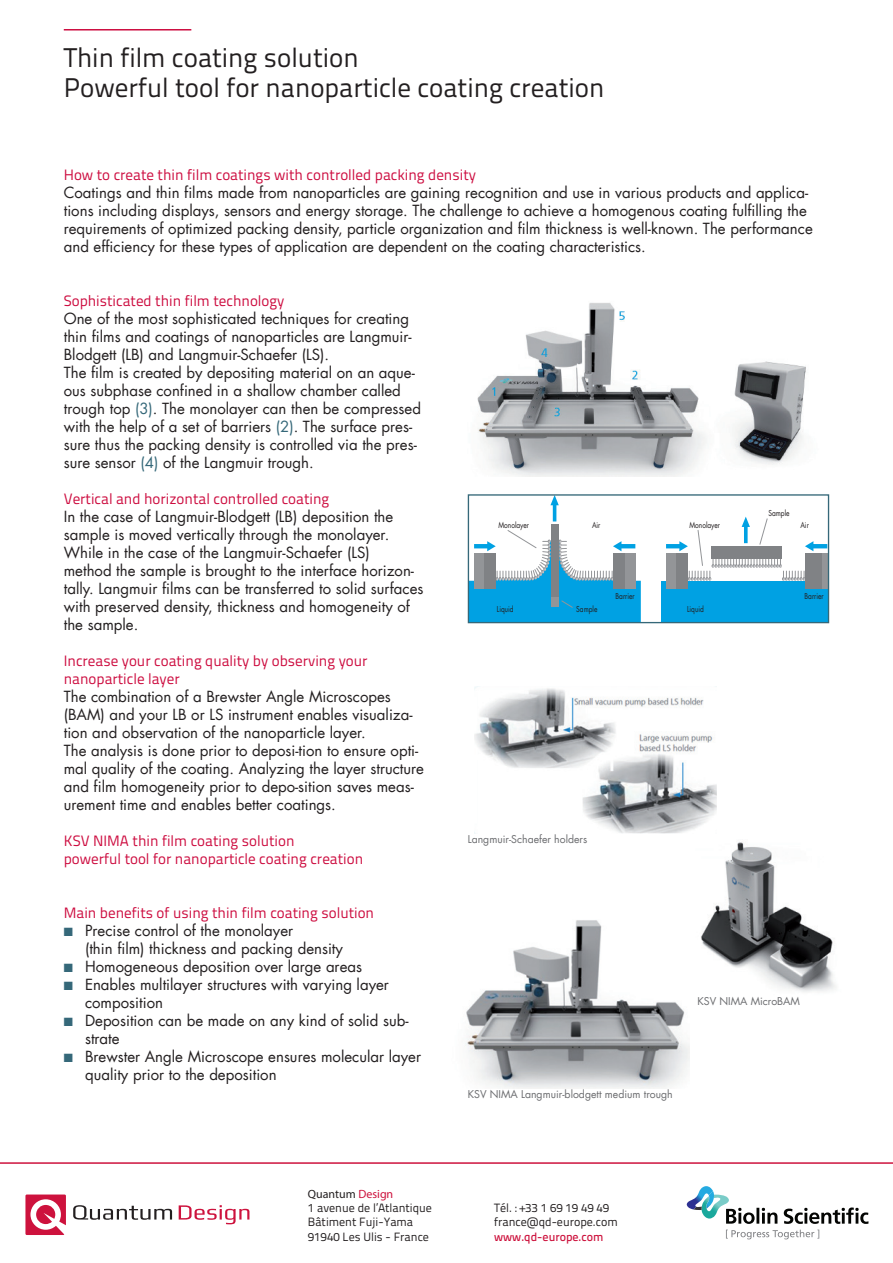
<style>
.page{position:relative;width:893px;height:1263px;background:#fff}
.page>*{position:absolute;margin:0;border:0;box-sizing:border-box;transform-origin:0 0}
.t1{font:27px/30px "Titillium Text 22 L";color:#231f20}
.t2{font:15px/18px "Futura LT";color:#231f20}
.t3{font:15px/18px "Titillium Text 22 L";color:#cd0d40}
.t4{font:12px/14.4px "Titillium Text 22 L";color:#231f20}
.t5{font:500 12px "Titillium Text 22 L";color:#cd123d}
.t6{font:12px "Myriad Pro";color:#231f20}
.t7{font:10.5px "Futura LT";color:#6c6d70}
.t8{font:7.95px "Futura LT";color:#231f20;scale:.82 1}
.s1{color:#356879}
.s2{color:#cd123d}
</style>
<div class="page">
<svg style="left:25px;top:1194px;width:41px;height:41px"></svg>
<svg style="left:73px;top:1205px;width:99px;height:15px"></svg>
<svg style="left:179px;top:1205px;width:70px;height:19px"></svg>
<hr style="left:0;top:1162px;width:893px;height:2px;background:#cd123d">
<svg style="left:687px;top:1186px;width:181px;height:53px"></svg>
<hr style="left:64px;top:29px;width:127px;height:2px;background:#cd0d40">
<img style="left:701px;top:841px;width:135px;height:151px">
<div style="left:661px;top:581px;width:167px;height:42px;background:#00a1e3"></div>
<div style="left:666px;top:553px;width:12px;height:36px;background:#939598"></div>
<div style="left:676px;top:553px;width:12px;height:36px;background:#808285"></div>
<div style="left:816px;top:553px;width:11px;height:36px;background:#939598"></div>
<div style="left:811px;top:553px;width:11px;height:36px;background:#808285"></div>
<div style="left:806px;top:553px;width:11px;height:36px;background:#808285"></div>
<svg style="left:550px;top:496px;width:9px;height:25px"></svg>
<svg style="left:470px;top:530px;width:171px;height:91px"></svg>
<div style="left:624px;top:553px;width:11px;height:36px;background:#939598"></div>
<div style="left:614px;top:553px;width:11px;height:36px;background:#808285"></div>
<div style="left:474px;top:553px;width:11px;height:36px;background:#939598"></div>
<div style="left:484px;top:553px;width:12px;height:36px;background:#808285"></div>
<div style="left:551px;top:535px;width:8px;height:72px;background:#939598"></div>
<div style="left:551px;top:524px;width:8px;height:72px;background:#808285"></div>
<svg style="left:666px;top:517px;width:161px;height:64px"></svg>
<div style="left:468px;top:494px;width:361px;height:129px;border:1px solid #356879"></div>
<img style="left:477px;top:302px;width:329px;height:174px">
<img style="left:465px;top:920px;width:225px;height:168px">
<img style="left:474px;top:687px;width:242px;height:146px">
<h1 class="t1" style="left:64px;top:41px;width:542px">Thin film coating solution<br>Powerful tool for nanoparticle coating creation</h1>
<p class="t3" style="left:64px;top:165px;width:414px">How to create thin film coatings with controlled packing density</p>
<p class="t2" style="left:64px;top:184px;width:750px">Coatings and thin films made from nanoparticles are gaining recognition and use in various products and applica&shy;tions including displays, sensors and energy storage. The challenge to achieve a homogenous coating fulfilling the requirements of optimized packing density, particle organization and film thickness is well-known. The performance and efficiency for these types of application are dependent on the coating characteristics.</p>
<p class="t3" style="left:64px;top:291px;width:222px">Sophisticated thin film technology</p>
<p class="t2" style="left:64px;top:310px;width:359px">One of the most sophisticated techniques for creating thin films and coatings of nanoparticles are Langmuir-Blodgett (LB) and Langmuir-Schaefer (LS).<br>The film is created by depositing material on an aque&shy;ous subphase confined in a shallow chamber called trough top <span class="s1">(3)</span>. The monolayer can then be compressed with the help of a set of barriers <span class="s1">(2)</span>. The surface pres&shy;sure thus the packing density is controlled via the pres&shy;sure sensor <span class="s1">(4)</span> of the Langmuir trough.</p>
<p class="t3" style="left:64px;top:489px;width:267px">Vertical and horizontal controlled coating</p>
<p class="t2" style="left:64px;top:508px;width:361px">In the case of Langmuir-Blodgett (LB) deposition the sample is moved vertically through the monolayer.<br>While in the case of the Langmuir-Schaefer (LS)<br>method the sample is brought to the interface horizon&shy;tally. Langmuir films can be transferred to solid surfaces with preserved density, thickness and homogeneity of the sample.</p>
<p class="t3" style="left:64px;top:651px;width:305px">Increase your coating quality by observing your nanoparticle layer</p>
<p class="t2" style="left:64px;top:688px;width:362px">The combination of a Brewster Angle Microscopes (BAM) and your LB or LS instrument enables visualiza&shy;tion and observation of the nanoparticle layer.<br>The analysis is done prior to deposi-tion to ensure opti&shy;mal quality of the coating. Analyzing the layer structure and film homogeneity prior to depo-sition saves meas&shy;urement time and enables better coatings.</p>
<p class="t3" style="left:64px;top:831px;width:301px">KSV NIMA thin film coating solution<br>powerful tool for nanoparticle coating creation</p>
<p class="t3" style="left:64px;top:903px;width:312px">Main benefits of using thin film coating solution</p>
<p class="t2" style="left:85px;top:922px;width:259px;text-indent:-21px"><span class="s1">■</span> Precise control of the monolayer<br>(thin film) thickness and packing density</p>
<p class="t2" style="left:64px;top:958px;width:300px"><span class="s1">■</span> Homogeneous deposition over large areas</p>
<p class="t2" style="left:85px;top:976px;width:305px;text-indent:-21px"><span class="s1">■</span> Enables multilayer structures with varying layer composition</p>
<p class="t2" style="left:85px;top:1012px;width:325px;text-indent:-21px"><span class="s1">■</span> Deposition can be made on any kind of solid sub&shy;strate</p>
<p class="t2" style="left:85px;top:1048px;width:338px;text-indent:-21px"><span class="s1">■</span> Brewster Angle Microscope ensures molecular layer quality prior to the deposition</p>
<p class="t8" style="left:768px;top:507px;width:27px">Sample</p>
<p class="t8" style="left:498px;top:520px;width:39px">Monolayer</p>
<p class="t8" style="left:592px;top:520px;width:12px">Air</p>
<p class="t8" style="left:689px;top:520px;width:39px">Monolayer</p>
<p class="t8" style="left:800px;top:520px;width:12px">Air</p>
<p class="t8" style="left:497px;top:604px;width:22px">Liquid</p>
<p class="t8" style="left:576px;top:604px;width:27px">Sample</p>
<p class="t8" style="left:615px;top:591px;width:25px">Barrier</p>
<p class="t8" style="left:687px;top:604px;width:22px">Liquid</p>
<p class="t8" style="left:804px;top:591px;width:25px">Barrier</p>
<p class="t7" style="left:468px;top:832px;width:121px">Langmuir-Schaefer holders</p>
<p class="t7" style="left:697px;top:994px;width:104px">KSV NIMA MicroBAM</p>
<p class="t7" style="left:468px;top:1087px;width:207px">KSV NIMA Langmuir-blodgett medium trough</p>
<p class="t6" style="left:308px;top:1186px;width:87px">Quantum <span class="s2">Design</span></p>
<p class="t4" style="left:308px;top:1200px;width:126px">1 avenue de l’Atlantique<br>Bâtiment Fuji-Yama<br>91940 Les Ulis - France</p>
<p class="t4" style="left:494px;top:1200px;width:125px">Tél. : +33 1 69 19 49 49 france@qd-europe.com</p>
<p class="t4" style="left:298px;top:1186px;width:124px;line-height:16.8px">Quantum Design GmbH<br>Breitwieserweg 9<br>D-64319 Pfungstadt</p>
<p class="t4" style="left:452px;top:1206px;width:131px">wagner@qd-europe.com</p>
<p class="t5" style="left:494px;top:1227px;width:111px">www.qd-europe.com</p>
</div>
